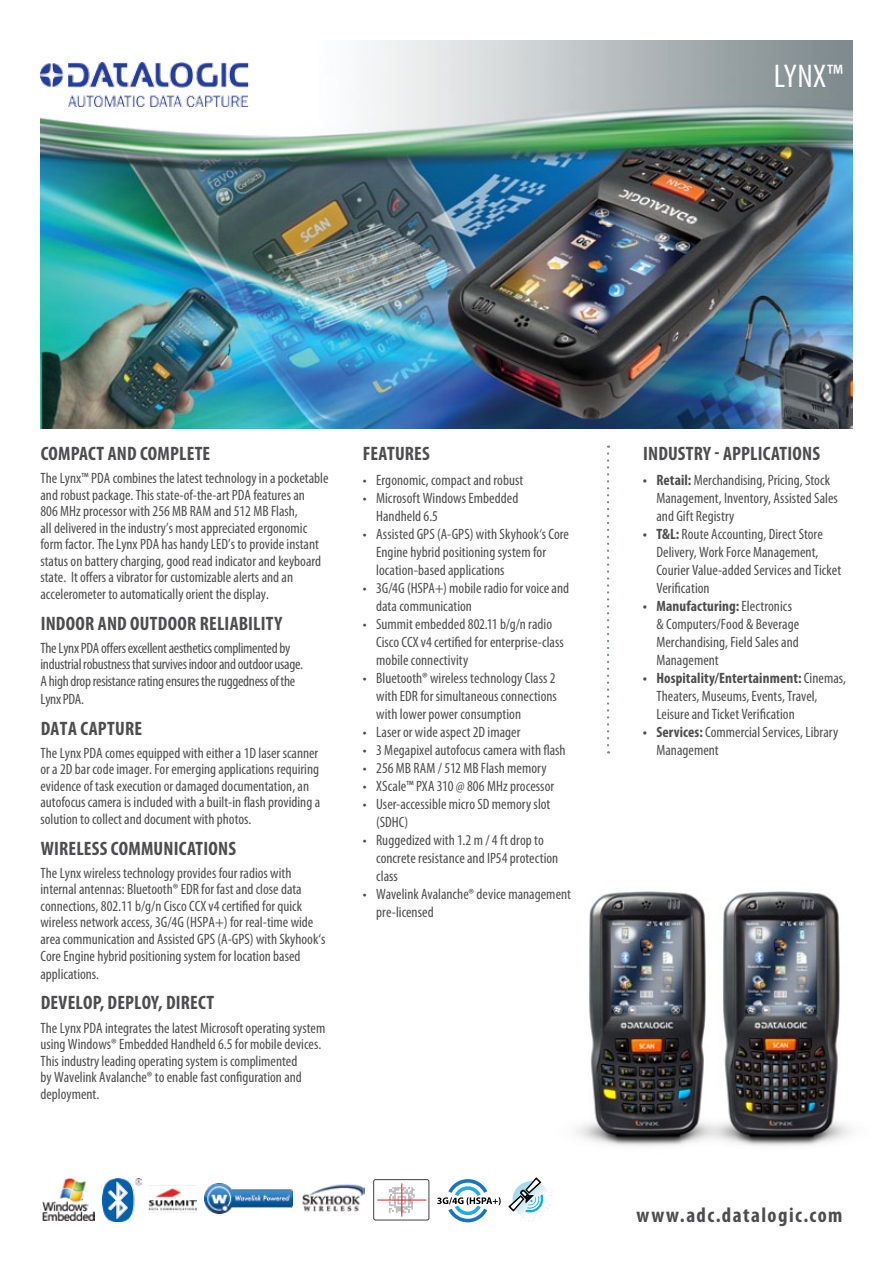
<style>
.page{position:relative;width:893px;height:1263px;background:#fff}
.page>*{position:absolute;margin:0;border:0;box-sizing:border-box;transform-origin:0 0}
.t1{font:condensed 33px "Myriad Pro";color:#fff}
.t2{font:700 condensed 21px "Myriad Pro";letter-spacing:.07em;color:#4d4d4f}
.t3{font:700 condensed 19.5px "Myriad Pro";letter-spacing:.01em;color:#4d4d4f}
.t4{font:condensed 15px/18px "Myriad Pro";color:#4d4d4f}
.t5{font:condensed 15px/16.5px "Myriad Pro";letter-spacing:-.02em;color:#4d4d4f}
.s1{font-weight:700}
</style>
<div class="page">
<img style="left:40px;top:41px;width:812px;height:387px">
<img style="left:40px;top:63px;width:220px;height:43px">
<img style="left:576px;top:891px;width:275px;height:255px">
<svg style="left:607px;top:446px;width:2px;height:307px"></svg>
<img style="left:102px;top:1178px;width:40px;height:43px">
<img style="left:148px;top:1185px;width:48px;height:28px">
<img style="left:204px;top:1183px;width:89px;height:31px">
<img style="left:302px;top:1184px;width:63px;height:28px">
<img style="left:42px;top:1178px;width:52px;height:42px">
<svg style="left:508px;top:1177px;width:44px;height:45px"></svg>
<div style="left:373px;top:1179px;width:56px;height:41px;border:1px solid #414042;border-radius:2px"></div>
<svg style="left:389px;top:1187px;width:26px;height:26px"></svg>
<hr style="left:377px;top:1199px;width:49px;height:1px;background:#ed1d24">
<hr style="left:401px;top:1183px;width:1px;height:34px;background:#ed1d24">
<svg style="left:437px;top:1179px;width:64px;height:43px"></svg>
<h1 class="t1" style="left:774px;top:56px;width:71px">Lynx™</h1>
<h3 class="t3" style="left:41px;top:441px;width:171px">COMPACT And COMPLETE</h3>
<p class="t4" style="left:40px;top:470px;width:290px;line-height:16.5px">The Lynx™ PDA combines the latest technology in a pocketable and robust package. This state-of-the-art PDA features an<br>806 MHz processor with 256 MB RAM and 512 MB Flash,<br>all delivered in the industry’s most appreciated ergonomic form factor. The Lynx PDA has handy LED’s to provide instant status on battery charging, good read indicator and keyboard state. It offers a vibrator for customizable alerts and an accelerometer to automatically orient the display.</p>
<h3 class="t3" style="left:41px;top:611px;width:243px">Indoor and outdoor reliability</h3>
<p class="t5" style="left:40px;top:639px;width:264px">The Lynx PDA offers excellent aesthetics complimented by industrial robustness that survives indoor and outdoor usage.<br>A high drop resistance rating ensures the ruggedness of the</p>
<p class="t4" style="left:40px;top:690px;width:45px">Lynx PDA.</p>
<h3 class="t3" style="left:41px;top:716px;width:10px">Data</h3>
<h3 class="t3" style="left:80px;top:716px;width:63px">CAPTURE</h3>
<p class="t4" style="left:40px;top:744px;width:281px;line-height:16.5px">The Lynx PDA comes equipped with either a 1D laser scanner or a 2D bar code imager. For emerging applications requiring evidence of task execution or damaged documentation, an autofocus camera is included with a built-in flash providing a solution to collect and document with photos.</p>
<h3 class="t3" style="left:41px;top:836px;width:197px">wireless COMMUN ICATions</h3>
<p class="t4" style="left:40px;top:864px;width:286px;line-height:16.5px">The Lynx wireless technology provides four radios with internal antennas: Bluetooth® EDR for fast and close data connections, 802.11 b/g/n Cisco CCX v4 certified for quick wireless network access, 3G/4G (HSPA+) for real-time wide area communication and Assisted GPS (A-GPS) with Skyhook‘s Core Engine hybrid positioning system for location based</p>
<p class="t4" style="left:40px;top:964px;width:60px">applications.</p>
<h3 class="t3" style="left:41px;top:990px;width:175px">DEVELOP, DEPLOY, DIRECT</h3>
<p class="t4" style="left:40px;top:1019px;width:286px;line-height:16.5px">The Lynx PDA integrates the latest Microsoft operating system using Windows® Embedded Handheld 6.5 for mobile devices.<br>This industry leading operating system is complimented<br>by Wavelink Avalanche® to enable fast configuration and deployment.</p>
<h3 class="t3" style="left:363px;top:441px;width:68px">FEATURES</h3>
<p class="t4" style="left:363px;top:471px;width:162px">• Ergonomic, compact and robust</p>
<p class="t4" style="left:376px;top:489px;width:144px;text-indent:-14px">• Microsoft Windows Embedded<br>Handheld 6.5</p>
<p class="t4" style="left:376px;top:525px;width:194px;text-indent:-14px">• Assisted GPS (A-GPS) with Skyhook‘s Core<br>Engine hybrid positioning system for location-based applications</p>
<p class="t4" style="left:376px;top:579px;width:195px;text-indent:-14px">• 3G/4G (HSPA+) mobile radio for voice and data communication</p>
<p class="t4" style="left:376px;top:615px;width:189px;text-indent:-14px">• Summit embedded 802.11 b/g/n radio<br>Cisco CCX v4 certified for enterprise-class mobile connectivity</p>
<p class="t4" style="left:376px;top:669px;width:182px;text-align:justify;text-indent:-14px">• Bluetooth® wireless technology Class 2 with EDR for simultaneous connections with lower power consumption</p>
<p class="t4" style="left:363px;top:723px;width:159px">• Laser or wide aspect 2D imager</p>
<p class="t4" style="left:363px;top:741px;width:204px">• 3 Megapixel autofocus camera with flash</p>
<p class="t4" style="left:363px;top:759px;width:185px">• 256 MB RAM / 512 MB Flash memory</p>
<p class="t4" style="left:363px;top:777px;width:193px">• XScale™ PXA 310 @ 806 MHz processor</p>
<p class="t4" style="left:376px;top:795px;width:176px;text-indent:-14px">• User-accessible micro SD memory slot (SDHC)</p>
<p class="t4" style="left:376px;top:831px;width:184px;text-indent:-14px">• Ruggedized with 1.2 m / 4 ft drop to concrete resistance and IP54 protection class</p>
<p class="t4" style="left:376px;top:885px;width:196px;text-indent:-14px">• Wavelink Avalanche® device management pre-licensed</p>
<h3 class="t3" style="left:643px;top:441px;width:15px">INDUS</h3>
<h3 class="t3" style="left:686px;top:441px;width:126px">TRY - APPLICATIONS</h3>
<p class="t4" style="left:656px;top:471px;width:183px;text-indent:-13px"><span class="s1">• Retail:</span> Merchandising, Pricing, Stock<br>Management, Inventory, Assisted Sales and Gift Registry</p>
<p class="t4" style="left:656px;top:525px;width:186px;text-indent:-14px"><span class="s1">• T&amp;L:</span> Route Accounting, Direct Store<br>Delivery, Work Force Management,<br>Courier Value-added Services and Ticket<br>Verification</p>
<p class="t4" style="left:656px;top:597px;width:144px;text-indent:-14px"><span class="s1">• Manufacturing:</span> Electronics &amp; Computers/Food &amp; Beverage<br>Merchandising, Field Sales and<br>Management</p>
<p class="t4" style="left:656px;top:669px;width:191px;text-indent:-14px"><span class="s1">• Hospitality/Entertainment:</span> Cinemas,<br>Theaters, Museums, Events, Travel,<br>Leisure and Ticket Verification</p>
<p class="t4" style="left:656px;top:723px;width:183px;text-indent:-14px"><span class="s1">• Services:</span> Commercial Services, Library<br>Management</p>
<h2 class="t2" style="left:636px;top:1201px;width:208px">www.adc.datalogic.com</h2>
</div>
